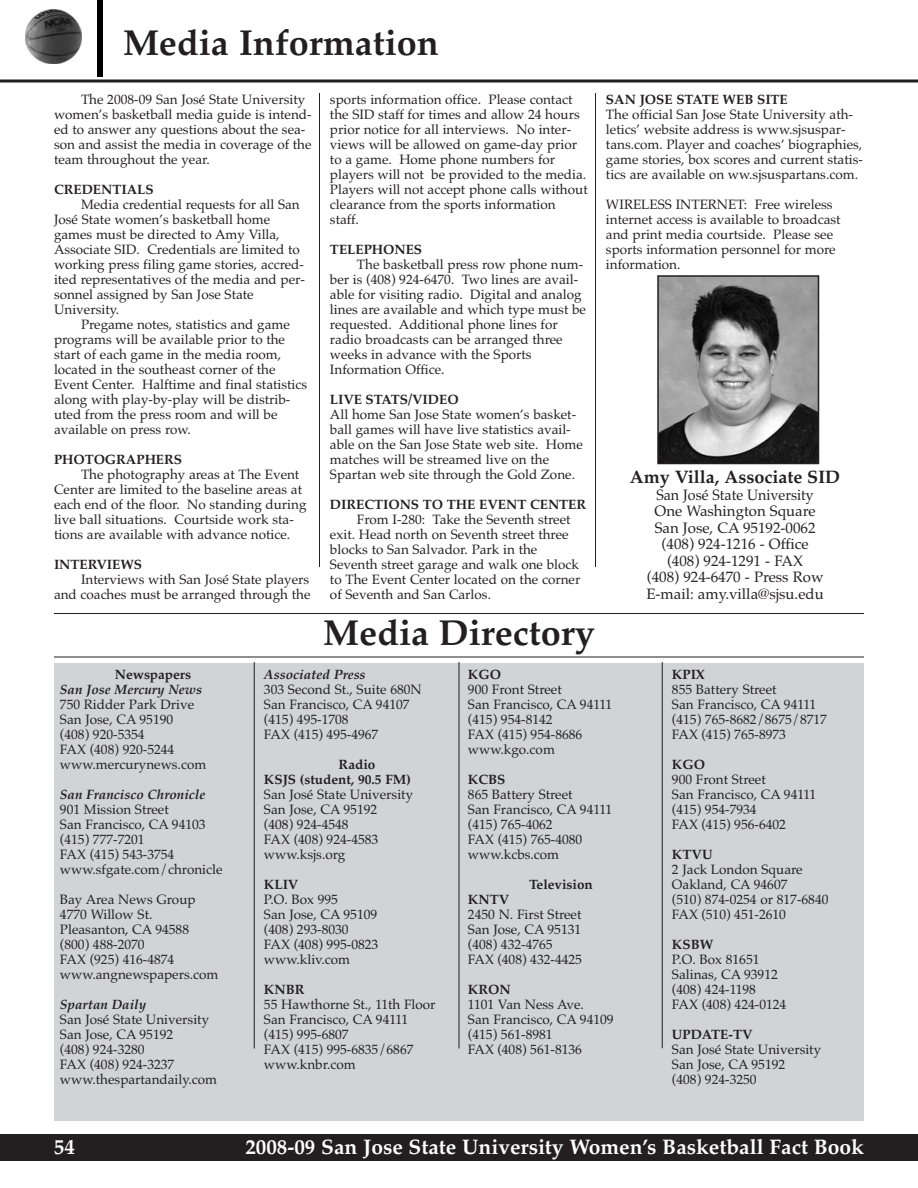
<style>
.page{position:relative;width:918px;height:1188px;background:#fff}
.page>*{position:absolute;margin:0;border:0;box-sizing:border-box;transform-origin:0 0}
.t1{font:700 36px "Palatino";color:#231f20}
.t2{font:700 21px "Palatino";color:#fff}
.t3{font:700 18px "Palatino";color:#231f20}
.t4{font:15px/16.5px "Palatino";color:#231f20;text-align:center;scale:.95 1}
.t5{font:13.5px/15px "Palatino";color:#231f20}
.t6{font:700 13.5px/15px "Palatino";color:#231f20}
.t7{font:italic 700 13.5px "Palatino";color:#231f20}
</style>
<div class="page">
<div style="left:0;top:1134px;width:918px;height:27px;background:#231f20"></div>
<hr style="left:0;top:80px;width:918px;height:2px;background:#231f20">
<div style="left:97px;top:0;width:6px;height:76px;background:#000"></div>
<img style="left:26px;top:9px;width:55px;height:54px">
<img style="left:660px;top:278px;width:156px;height:183px">
<div style="left:657px;top:275px;width:162px;height:189px;border:2px solid #231f20"></div>
<div style="left:54px;top:663px;width:810px;height:457px;background:#d1d3d4"></div>
<hr style="left:54px;top:657px;width:810px;height:1px;background:#231f20">
<hr style="left:54px;top:613px;width:810px;height:1px;background:#231f20">
<hr style="left:254px;top:662px;width:1px;height:386px;background:#231f20">
<hr style="left:459px;top:662px;width:1px;height:386px;background:#231f20">
<hr style="left:662px;top:662px;width:1px;height:386px;background:#231f20">
<hr style="left:319px;top:93px;width:1px;height:474px;background:#231f20">
<hr style="left:595px;top:93px;width:1px;height:474px;background:#231f20">
<h1 class="t1" style="left:123px;top:29px;width:317px">Media Information</h1>
<p class="t5" style="left:54px;top:94px;width:259px;text-indent:27px">The 2008-09 San José State University women’s basketball media guide is intend&shy;ed to answer any questions about the sea&shy;son and assist the media in coverage of the team throughout the year.</p>
<p class="t6" style="left:54px;top:184px;width:101px">CREDENTIALS</p>
<p class="t5" style="left:54px;top:199px;width:252px;text-indent:27px">Media credential requests for all San José State women’s basketball home games must be directed to Amy Villa, Associate SID. Credentials are limited to working press filing game stories, accred&shy;ited representatives of the media and per&shy;sonnel assigned by San Jose State University.</p>
<p class="t5" style="left:54px;top:319px;width:255px;text-indent:27px">Pregame notes, statistics and game programs will be available prior to the start of each game in the media room, located in the southeast corner of the Event Center. Halftime and final statistics along with play-by-play will be distrib&shy;uted from the press room and will be available on press row.</p>
<p class="t6" style="left:54px;top:454px;width:130px">PHOTOGRAPHERS</p>
<p class="t5" style="left:54px;top:469px;width:254px;text-indent:27px">The photography areas at The Event Center are limited to the baseline areas at each end of the floor. No standing during live ball situations. Courtside work sta&shy;tions are available with advance notice.</p>
<p class="t6" style="left:54px;top:559px;width:90px">INTERVIEWS</p>
<p class="t5" style="left:54px;top:574px;width:258px;text-align:right">Interviews with San José State players<br>and coaches must be arranged through the</p>
<p class="t5" style="left:330px;top:94px;width:259px">sports information office. Please contact the SID staff for times and allow 24 hours prior notice for all interviews. No inter&shy;views will be allowed on game-day prior to a game. Home phone numbers for players will not be provided to the media.<br>Players will not accept phone calls without clearance from the sports information staff.</p>
<p class="t6" style="left:330px;top:244px;width:94px">TELEPHONES</p>
<p class="t5" style="left:330px;top:259px;width:258px;text-indent:27px">The basketball press row phone num&shy;ber is (408) 924-6470. Two lines are avail&shy;able for visiting radio. Digital and analog lines are available and which type must be requested. Additional phone lines for radio broadcasts can be arranged three weeks in advance with the Sports Information Office.</p>
<p class="t6" style="left:330px;top:394px;width:130px">LIVE STATS/VIDEO</p>
<p class="t5" style="left:330px;top:409px;width:254px">All home San Jose State women’s basket&shy;ball games will have live statistics avail&shy;able on the San Jose State web site. Home matches will be streamed live on the Spartan web site through the Gold Zone.</p>
<p class="t6" style="left:330px;top:499px;width:258px">DIRECTIONS TO THE EVENT CENTER</p>
<p class="t5" style="left:330px;top:514px;width:252px;text-indent:27px">From I-280: Take the Seventh street exit. Head north on Seventh street three blocks to San Salvador. Park in the Seventh street garage and walk one block to The Event Center located on the corner of Seventh and San Carlos.</p>
<h1 class="t1" style="left:323px;top:619px;width:273px">Media Directory</h1>
<p class="t6" style="left:606px;top:94px;width:183px">SAN JOSE STATE WEB SITE</p>
<p class="t5" style="left:606px;top:109px;width:258px">The official San Jose State University ath&shy;letics’ website address is www.sjsuspar&shy;tans.com. Player and coaches’ biographies, game stories, box scores and current statis&shy;tics are available on ww.sjsuspartans.com.</p>
<p class="t5" style="left:606px;top:199px;width:236px">WIRELESS INTERNET: Free wireless internet access is available to broadcast and print media courtside. Please see sports information personnel for more information.</p>
<h3 class="t3" style="left:630px;top:470px;width:212px">Amy Villa, Associate SID</h3>
<p class="t4" style="left:646px;top:488px;width:188px">San José State University<br>One Washington Square<br>San Jose, CA 95192-0062 (408) 924-1216 - Office (408) 924-1291 - FAX<br>(408) 924-6470 - Press Row<br>E-mail: amy.villa@sjsu.edu</p>
<p class="t6" style="left:115px;top:668px;width:78px">Newspapers</p>
<p class="t7" style="left:60px;top:684px;width:144px">San Jose Mercury News</p>
<p class="t5" style="left:60px;top:698px;width:148px">750 Ridder Park Drive<br>San Jose, CA 95190<br>(408) 920-5354<br>FAX (408) 920-5244 www.mercurynews.com</p>
<p class="t7" style="left:60px;top:789px;width:147px">San Francisco Chronicle</p>
<p class="t5" style="left:60px;top:803px;width:164px">901 Mission Street<br>San Francisco, CA 94103 (415) 777-7201<br>FAX (415) 543-3754 www.sfgate.com/chronicle</p>
<p class="t5" style="left:60px;top:893px;width:160px">Bay Area News Group<br>4770 Willow St.<br>Pleasanton, CA 94588 (800) 488-2070<br>FAX (925) 416-4874 www.angnewspapers.com</p>
<p class="t7" style="left:60px;top:999px;width:88px">Spartan Daily</p>
<p class="t5" style="left:60px;top:1013px;width:159px">San José State University<br>San Jose, CA 95192<br>(408) 924-3280<br>FAX (408) 924-3237 www.thespartandaily.com</p>
<p class="t7" style="left:264px;top:669px;width:103px">Associated Press</p>
<p class="t5" style="left:264px;top:683px;width:159px">303 Second St., Suite 680N<br>San Francisco, CA 94107 (415) 495-1708<br>FAX (415) 495-4967</p>
<p class="t6" style="left:264px;top:758px;width:148px;text-indent:75px">Radio<br>KSJS (student, 90.5 FM)</p>
<p class="t5" style="left:264px;top:788px;width:151px">San José State University<br>San Jose, CA 95192<br>(408) 924-4548<br>FAX (408) 924-4583 www.ksjs.org</p>
<p class="t6" style="left:264px;top:878px;width:36px">KLIV</p>
<p class="t5" style="left:264px;top:893px;width:116px">P.O. Box 995<br>San Jose, CA 95109 (408) 293-8030<br>FAX (408) 995-0823 www.kliv.com</p>
<p class="t6" style="left:264px;top:983px;width:42px">KNBR</p>
<p class="t5" style="left:264px;top:998px;width:173px">55 Hawthorne St., 11th Floor<br>San Francisco, CA 94111 (415) 995-6807<br>FAX (415) 995-6835/6867 www.knbr.com</p>
<p class="t6" style="left:468px;top:668px;width:34px">KGO</p>
<p class="t5" style="left:468px;top:683px;width:146px">900 Front Street<br>San Francisco, CA 94111 (415) 954-8142<br>FAX (415) 954-8686 www.kgo.com</p>
<p class="t6" style="left:468px;top:773px;width:39px">KCBS</p>
<p class="t5" style="left:468px;top:788px;width:146px">865 Battery Street<br>San Francisco, CA 94111 (415) 765-4062<br>FAX (415) 765-4080 www.kcbs.com</p>
<p class="t6" style="left:529px;top:878px;width:65px">Television</p>
<p class="t6" style="left:468px;top:893px;width:43px">KNTV</p>
<p class="t5" style="left:468px;top:908px;width:116px">2450 N. First Street<br>San Jose, CA 95131 (408) 432-4765<br>FAX (408) 432-4425</p>
<p class="t6" style="left:468px;top:983px;width:44px">KRON</p>
<p class="t5" style="left:468px;top:998px;width:147px">1101 Van Ness Ave.<br>San Francisco, CA 94109 (415) 561-8981<br>FAX (408) 561-8136</p>
<p class="t6" style="left:672px;top:668px;width:35px">KPIX</p>
<p class="t5" style="left:672px;top:683px;width:157px">855 Battery Street<br>San Francisco, CA 94111 (415) 765-8682/8675/8717<br>FAX (415) 765-8973</p>
<p class="t6" style="left:672px;top:758px;width:34px">KGO</p>
<p class="t5" style="left:672px;top:773px;width:146px">900 Front Street<br>San Francisco, CA 94111 (415) 954-7934<br>FAX (415) 956-6402</p>
<p class="t6" style="left:672px;top:848px;width:42px">KTVU</p>
<p class="t5" style="left:672px;top:863px;width:158px">2 Jack London Square<br>Oakland, CA 94607<br>(510) 874-0254 or 817-6840<br>FAX (510) 451-2610</p>
<p class="t6" style="left:672px;top:938px;width:43px">KSBW</p>
<p class="t5" style="left:672px;top:953px;width:116px">P.O. Box 81651<br>Salinas, CA 93912 (408) 424-1198<br>FAX (408) 424-0124</p>
<p class="t6" style="left:672px;top:1028px;width:82px">UPDATE-TV</p>
<p class="t5" style="left:672px;top:1043px;width:151px">San José State University<br>San Jose, CA 95192<br>(408) 924-3250</p>
<h2 class="t2" style="left:54px;top:1139px;width:22px">54</h2>
<h2 class="t2" style="left:245px;top:1139px;width:620px">2008-09 San Jose State University Women’s Basketball Fact Book</h2>
</div>
